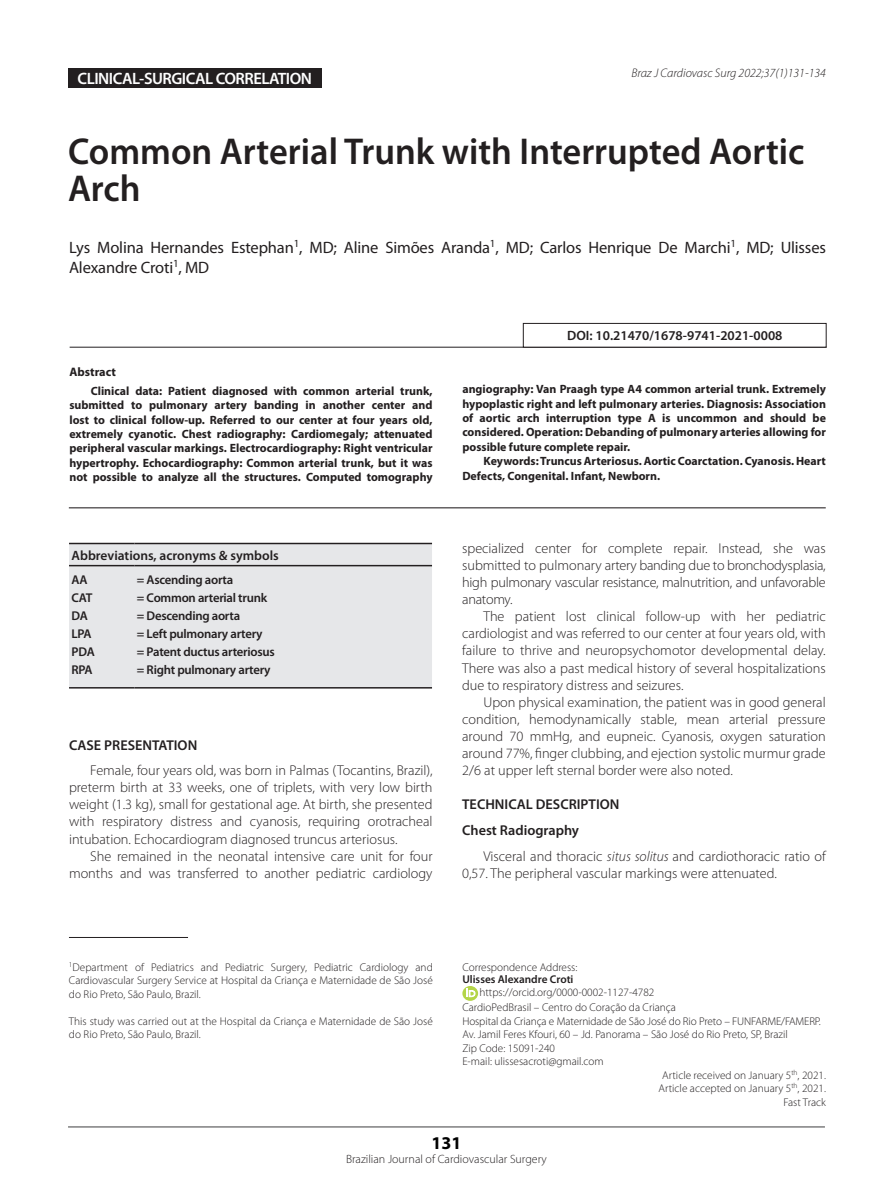
<style>
.page{position:relative;width:893px;height:1191px;background:#fff}
.page>*{position:absolute;margin:0;border:0;box-sizing:border-box;transform-origin:0 0}
.Titulo_1{font:600 37.5px/37.5px "Myriad Pro";color:#231f20}
.t1{font:700 18px "Myriad Pro";color:#000}
.autores{font:16.5px/19.8px "Myriad Pro";letter-spacing:-.01em;color:#231f20}
.t2{font:600 16.5px "Myriad Pro";letter-spacing:-.03em;color:#fff}
.t3{font:300 14.25px/17.1px "Myriad Pro";color:#231f20;text-align:justify}
.t4{font:600 14.25px "Myriad Pro";color:#231f20}
.pe_de_pagina{font:600 13.5px "Myriad Pro";color:#231f20}
.Quadro_siglas{font:600 12.75px "Myriad Pro";letter-spacing:-.02em;color:#231f20}
.t5{font:italic 300 12.45px "Myriad Pro";color:#231f20}
.Abstract_titulo{font:700 12.3px "Myriad Pro";color:#231f20}
.abstract{font:700 12px/14.4px "Myriad Pro";color:#231f20;text-align:justify}
.t6{font:300 12px "Myriad Pro";color:#231f20}
.referencias{font:300 11.25px/13.5px "Myriad Pro";color:#231f20;text-align:justify}
.orcid{font:300 11.25px "Myriad Pro";color:#231f20}
.Autor_pé_de_pagina{font:600 11.25px "Myriad Pro";color:#231f20}
.s1{font-style:italic}
</style>
<div class="page">
<hr style="left:68px;top:1126px;width:757px;height:1px;background:#3e3e3f">
<div style="left:68px;top:68px;width:254px;height:20px;background:#231f20"></div>
<hr style="left:69px;top:937px;width:119px;height:1px;background:#231f20">
<svg style="left:462px;top:986px;width:16px;height:14px"></svg>
<svg style="left:467px;top:988px;width:8px;height:8px"></svg>
<hr style="left:70px;top:347px;width:756px;height:1px;background:#231f20">
<div style="left:523px;top:323px;width:303px;height:24px;border:1px solid #231f20"></div>
<hr style="left:69px;top:507px;width:757px;height:1px;background:#231f20">
<div style="left:69px;top:544px;width:363px;height:143px;background:#e6e7e9"></div>
<hr style="left:69px;top:543px;width:66px;height:1px;background:#231f20">
<hr style="left:135px;top:543px;width:297px;height:1px;background:#231f20">
<hr style="left:69px;top:565px;width:66px;height:1px;background:#231f20">
<hr style="left:135px;top:565px;width:297px;height:1px;background:#231f20">
<hr style="left:69px;top:687px;width:66px;height:1px;background:#231f20">
<hr style="left:135px;top:687px;width:297px;height:1px;background:#231f20">
<p class="t2" style="left:78px;top:68px;width:236px">CLINICAL-SURGICAL CORRELATION</p>
<p class="t5" style="left:631px;top:67px;width:196px">Braz J Cardiovasc Surg 2022;37(1)131-134</p>
<p class="Titulo_1" style="left:68px;top:131px;width:738px">Common Arterial Trunk with Interrupted Aortic<br>Arch</p>
<p class="autores" style="left:69px;top:238px;width:758px">Lys Molina Hernandes Estephan<sup>1</sup>, MD; Aline Simões Aranda<sup>1</sup>, MD; Carlos Henrique De Marchi<sup>1</sup>, MD; Ulisses<br>Alexandre Croti<sup>1</sup>, MD</p>
<p class="Abstract_titulo" style="left:69px;top:365px;width:48px">Abstract</p>
<p class="abstract" style="left:69px;top:383px;width:365px;text-indent:21px">Clinical data: Patient diagnosed with common arterial trunk, submitted to pulmonary artery banding in another center and lost to clinical follow-up. Referred to our center at four years old, extremely cyanotic. Chest radiography: Cardiomegaly; attenuated peripheral vascular markings. Electrocardiography: Right ventricular hypertrophy. Echocardiography: Common arterial trunk, but it was not possible to analyze all the structures. Computed tomography</p>
<p class="pe_de_pagina" style="left:72px;top:546px;width:209px">Abbreviations, acronyms &amp; symbols</p>
<p class="Quadro_siglas" style="left:72px;top:571px;width:17px">AA</p>
<p class="Quadro_siglas" style="left:72px;top:589px;width:22px">CAT</p>
<p class="Quadro_siglas" style="left:72px;top:607px;width:18px">DA</p>
<p class="Quadro_siglas" style="left:72px;top:625px;width:22px">LPA</p>
<p class="Quadro_siglas" style="left:72px;top:643px;width:25px">PDA</p>
<p class="Quadro_siglas" style="left:72px;top:661px;width:23px">RPA</p>
<p class="Quadro_siglas" style="left:137px;top:571px;width:98px">= Ascending aorta</p>
<p class="Quadro_siglas" style="left:137px;top:589px;width:132px">= Common arterial trunk</p>
<p class="Quadro_siglas" style="left:137px;top:607px;width:105px">= Descending aorta</p>
<p class="Quadro_siglas" style="left:137px;top:625px;width:127px">= Left pulmonary artery</p>
<p class="Quadro_siglas" style="left:137px;top:643px;width:139px">= Patent ductus arteriosus</p>
<p class="Quadro_siglas" style="left:137px;top:661px;width:135px">= Right pulmonary artery</p>
<p class="t4" style="left:69px;top:735px;width:130px">CASE PRESENTATION</p>
<p class="t3" style="left:69px;top:761px;width:365px;text-indent:21px">Female, four years old, was born in Palmas (Tocantins, Brazil), preterm birth at 33 weeks, one of triplets, with very low birth weight (1.3 kg), small for gestational age. At birth, she presented with respiratory distress and cyanosis, requiring orotracheal intubation. Echocardiogram diagnosed truncus arteriosus.</p>
<p class="t3" style="left:69px;top:847px;width:365px;text-align:right">She remained in the neonatal intensive care unit for four months and was transferred to another pediatric cardiology</p>
<p class="pe_de_pagina" style="left:567px;top:327px;width:217px">DOI: 10.21470/1678-9741-2021-0008</p>
<p class="abstract" style="left:462px;top:382px;width:365px">angiography: Van Praagh type A4 common arterial trunk. Extremely hypoplastic right and left pulmonary arteries. Diagnosis: Association of aortic arch interruption type A is uncommon and should be considered. Operation: Debanding of pulmonary arteries allowing for possible future complete repair.</p>
<p class="abstract" style="left:462px;top:454px;width:365px;text-indent:21px">Keywords: Truncus Arteriosus. Aortic Coarctation. Cyanosis. Heart<br>Defects, Congenital. Infant, Newborn.</p>
<p class="t3" style="left:462px;top:539px;width:365px">specialized center for complete repair. Instead, she was submitted to pulmonary artery banding due to bronchodysplasia, high pulmonary vascular resistance, malnutrition, and unfavorable anatomy.</p>
<p class="t3" style="left:462px;top:608px;width:365px;text-indent:21px">The patient lost clinical follow-up with her pediatric cardiologist and was referred to our center at four years old, with failure to thrive and neuropsychomotor developmental delay.<br>There was also a past medical history of several hospitalizations due to respiratory distress and seizures.</p>
<p class="t3" style="left:462px;top:693px;width:365px;text-indent:21px">Upon physical examination, the patient was in good general condition, hemodynamically stable, mean arterial pressure around 70 mmHg, and eupneic. Cyanosis, oxygen saturation around 77%, finger clubbing, and ejection systolic murmur grade 2/6 at upper left sternal border were also noted.</p>
<p class="t4" style="left:462px;top:795px;width:159px">TECHNICAL DESCRIPTION</p>
<p class="t4" style="left:462px;top:821px;width:118px">Chest Radiography</p>
<p class="t3" style="left:462px;top:847px;width:365px;text-indent:21px">Visceral and thoracic <span class="s1">situs solitus</span> and cardiothoracic ratio of<br>0,57. The peripheral vascular markings were attenuated.</p>
<p class="referencias" style="left:69px;top:960px;width:365px"><sup>1</sup>Department of Pediatrics and Pediatric Surgery, Pediatric Cardiology and Cardiovascular Surgery Service at Hospital da Criança e Maternidade de São José do Rio Preto, São Paulo, Brazil.</p>
<p class="referencias" style="left:69px;top:1014px;width:365px">This study was carried out at the Hospital da Criança e Maternidade de São José do Rio Preto, São Paulo, Brazil.</p>
<p class="referencias" style="left:462px;top:960px;width:117px">Correspondence Address:</p>
<p class="Autor_pé_de_pagina" style="left:462px;top:971px;width:113px">Ulisses Alexandre Croti</p>
<p class="orcid" style="left:479px;top:985px;width:176px">https://orcid.org/0000-0002-1127-4782</p>
<p class="referencias" style="left:462px;top:1000px;width:215px">CardioPedBrasil – Centro do Coração da Criança</p>
<p class="referencias" style="left:462px;top:1014px;width:360px">Hospital da Criança e Maternidade de São José do Rio Preto – FUNFARME/FAMERP.</p>
<p class="referencias" style="left:462px;top:1027px;width:327px">Av. Jamil Feres Kfouri, 60 – Jd. Panorama – São José do Rio Preto, SP, Brazil</p>
<p class="referencias" style="left:462px;top:1041px;width:94px">Zip Code: 15091-240</p>
<p class="referencias" style="left:462px;top:1054px;width:143px">E-mail: ulissesacroti@gmail.com</p>
<p class="referencias" style="left:662px;top:1068px;width:165px">Article received on January 5<sup>th</sup>, 2021.</p>
<p class="referencias" style="left:659px;top:1081px;width:169px">Article accepted on January 5<sup>th</sup>, 2021.</p>
<p class="referencias" style="left:783px;top:1095px;width:44px">Fast Track</p>
<p class="t1" style="left:431px;top:1132px;width:31px">131</p>
<p class="t6" style="left:346px;top:1151px;width:202px">Brazilian Journal of Cardiovascular Surgery</p>
</div>
